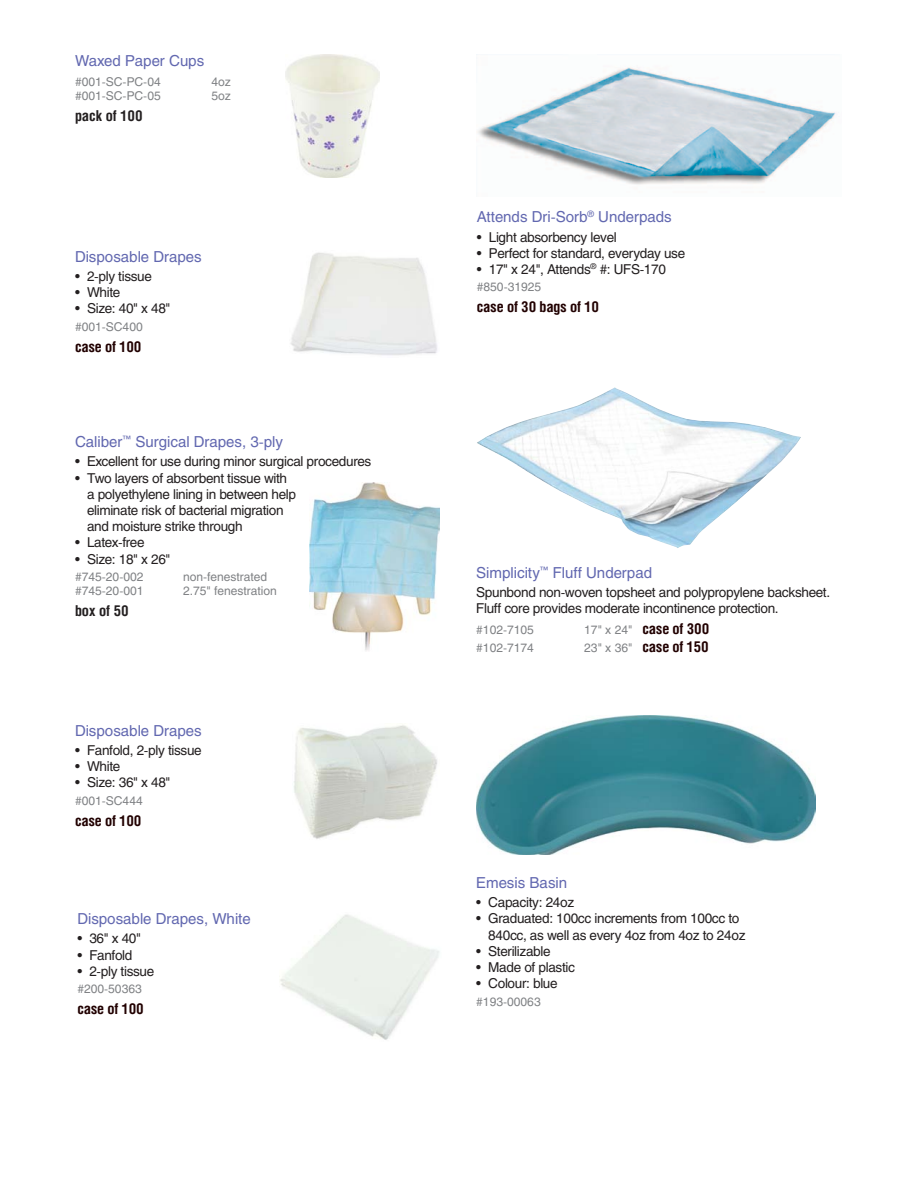
<style>
.page{position:relative;width:918px;height:1188px;background:#fff}
.page>*{position:absolute;margin:0;border:0;box-sizing:border-box;transform-origin:0 0}
.t1{font:15px "Helios";color:#6268b0}
.t2{font:700 15px "Helios Cond";letter-spacing:-.01em;color:#210001}
.t3{font:700 15px "Helios Cond";color:#231f20}
.t4{font:13.5px/16.2px "Helios";letter-spacing:-.025em;color:#231f20}
.t5{font:12px "Helios";color:#808285}
.s1{font-family:"Helios";font-weight:400;font-size:12px;color:#808285}
</style>
<div class="page">
<img style="left:477px;top:67px;width:359px;height:118px">
<img style="left:582px;top:387px;width:33px;height:17px">
<img style="left:286px;top:54px;width:94px;height:124px">
<img style="left:290px;top:252px;width:147px;height:104px">
<img style="left:294px;top:725px;width:143px;height:114px">
<img style="left:280px;top:914px;width:160px;height:126px">
<img style="left:309px;top:483px;width:130px;height:168px">
<img style="left:476px;top:716px;width:340px;height:138px">
<p class="t1" style="left:75px;top:51px;width:131px">Waxed Paper Cups</p>
<p class="t5" style="left:75px;top:75px;width:87px">#001-SC-PC-04</p>
<p class="t5" style="left:212px;top:75px;width:21px">4oz</p>
<p class="t5" style="left:75px;top:89px;width:87px">#001-SC-PC-05</p>
<p class="t5" style="left:212px;top:89px;width:21px">5oz</p>
<p class="t3" style="left:75px;top:107px;width:69px">pack of 100</p>
<p class="t1" style="left:75px;top:248px;width:128px">Disposable Drapes</p>
<p class="t4" style="left:75px;top:268px;width:78px">• 2-ply tissue</p>
<p class="t4" style="left:75px;top:284px;width:47px">• White</p>
<p class="t4" style="left:75px;top:300px;width:97px">• Size: 40" x 48"</p>
<p class="t5" style="left:75px;top:319px;width:69px">#001-SC400</p>
<p class="t2" style="left:75px;top:337px;width:68px">case of 100</p>
<p class="t1" style="left:75px;top:433px;width:210px">Caliber<sup>™</sup> Surgical Drapes, 3-ply</p>
<p class="t4" style="left:75px;top:453px;width:298px">• Excellent for use during minor surgical procedures</p>
<p class="t4" style="left:87px;top:470px;width:211px;text-indent:-12px">• Two layers of absorbent tissue with a polyethylene lining in between help eliminate risk of bacterial migration and moisture strike through</p>
<p class="t4" style="left:75px;top:534px;width:71px">• Latex-free</p>
<p class="t4" style="left:75px;top:551px;width:97px">• Size: 18" x 26"</p>
<p class="t5" style="left:75px;top:570px;width:70px">#745-20-002</p>
<p class="t5" style="left:183px;top:570px;width:86px">non-fenestrated</p>
<p class="t5" style="left:75px;top:584px;width:70px">#745-20-001</p>
<p class="t5" style="left:183px;top:584px;width:95px">2.75" fenestration</p>
<p class="t3" style="left:75px;top:602px;width:55px">box of 50</p>
<p class="t1" style="left:75px;top:721px;width:128px">Disposable Drapes</p>
<p class="t4" style="left:75px;top:742px;width:128px">• Fanfold, 2-ply tissue</p>
<p class="t4" style="left:75px;top:758px;width:47px">• White</p>
<p class="t4" style="left:75px;top:774px;width:97px">• Size: 36" x 48"</p>
<p class="t5" style="left:75px;top:793px;width:69px">#001-SC444</p>
<p class="t2" style="left:75px;top:811px;width:68px">case of 100</p>
<p class="t1" style="left:77px;top:910px;width:175px">Disposable Drapes, White</p>
<p class="t4" style="left:77px;top:930px;width:65px">• 36" x 40"</p>
<p class="t4" style="left:77px;top:947px;width:57px">• Fanfold</p>
<p class="t4" style="left:77px;top:963px;width:78px">• 2-ply tissue</p>
<p class="t5" style="left:77px;top:982px;width:66px">#200-50363</p>
<p class="t2" style="left:77px;top:1000px;width:68px">case of 100</p>
<p class="t1" style="left:477px;top:208px;width:196px">Attends Dri-Sorb<sup>®</sup> Underpads</p>
<p class="t4" style="left:477px;top:229px;width:141px">• Light absorbency level</p>
<p class="t4" style="left:477px;top:245px;width:210px">• Perfect for standard, everyday use</p>
<p class="t4" style="left:477px;top:261px;width:191px">• 17" x 24", Attends<sup>®</sup> #: UFS-170</p>
<p class="t5" style="left:477px;top:280px;width:66px">#850-31925</p>
<p class="t2" style="left:477px;top:298px;width:124px">case of 30 bags of 10</p>
<p class="t1" style="left:476px;top:563px;width:177px">Simplicity<sup>™</sup> Fluff Underpad</p>
<p class="t4" style="left:476px;top:584px;width:355px">Spunbond non-woven topsheet and polypropylene backsheet.<br>Fluff core provides moderate incontinence protection.</p>
<p class="t5" style="left:476px;top:623px;width:59px">#102-7105</p>
<p class="t2" style="left:584px;top:620px;width:127px"><span class="s1">17" x 24"</span> case of 300</p>
<p class="t5" style="left:476px;top:641px;width:59px">#102-7174</p>
<p class="t2" style="left:584px;top:638px;width:126px"><span class="s1">23" x 36"</span> case of 150</p>
<p class="t1" style="left:476px;top:874px;width:92px">Emesis Basin</p>
<p class="t4" style="left:476px;top:894px;width:99px">• Capacity: 24oz</p>
<p class="t4" style="left:488px;top:910px;width:259px;text-indent:-12px">• Graduated: 100cc increments from 100cc to<br>840cc, as well as every 4oz from 4oz to 24oz</p>
<p class="t4" style="left:476px;top:943px;width:76px">• Sterilizable</p>
<p class="t4" style="left:476px;top:959px;width:100px">• Made of plastic</p>
<p class="t4" style="left:476px;top:975px;width:83px">• Colour: blue</p>
<p class="t5" style="left:476px;top:994px;width:66px">#193-00063</p>
</div>
